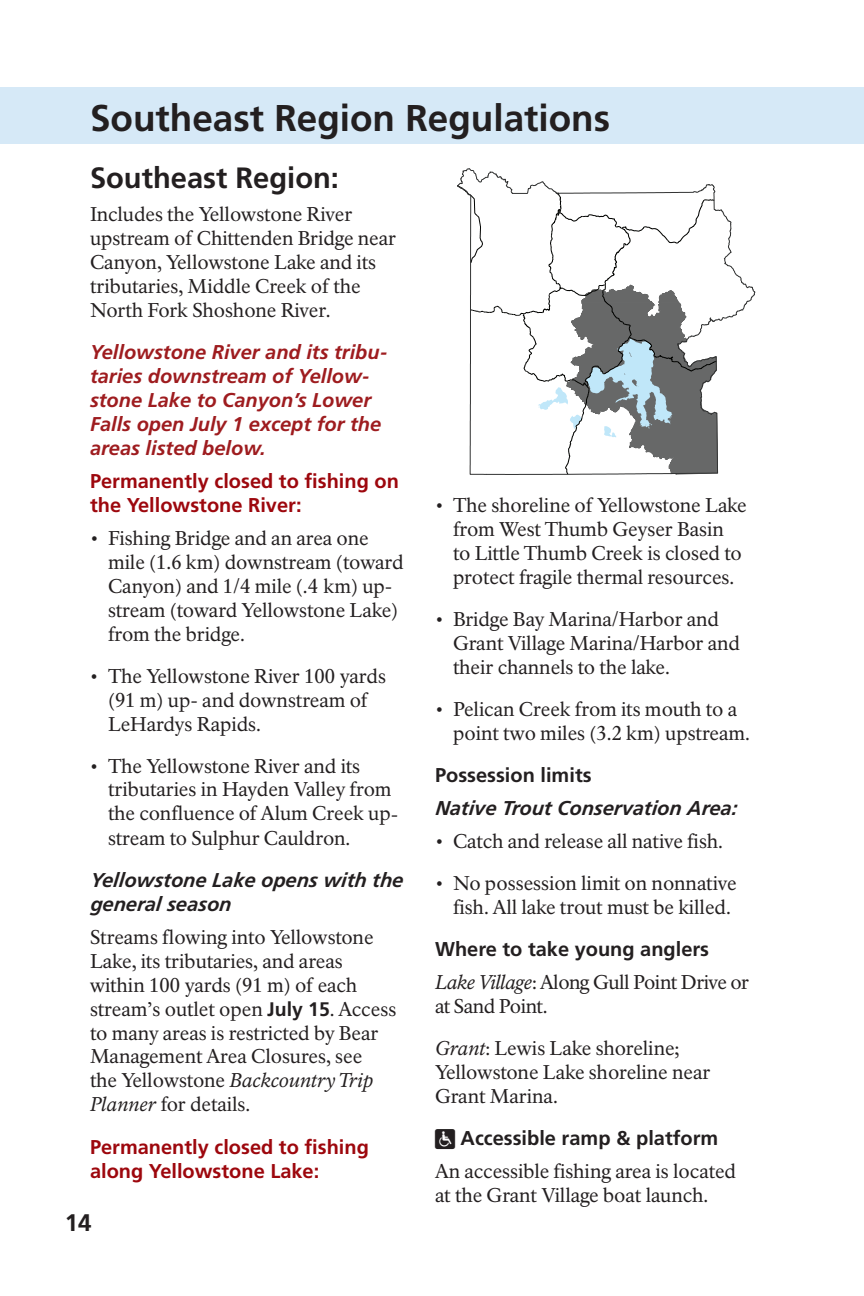
<style>
.page{position:relative;width:864px;height:1296px;background:#fff}
.page>*{position:absolute;margin:0;border:0;box-sizing:border-box;transform-origin:0 0}
.t1{font:700 37.2px "Frutiger LT Std";color:#231f20}
.t2{font:700 29.4px "Frutiger LT Std";color:#231f20}
.t3{font:700 24px "Frutiger LT Std";color:#231f20}
.t4{font:italic 700 20px/24px "Frutiger LT Std";color:#9e1c1f}
.t5{font:700 20px/24px "Frutiger LT Std";color:#9d070d}
.t6{font:italic 700 20px/24px "Frutiger LT Std";color:#231f20}
.t7{font:700 20px "Frutiger LT Std";color:#231f20}
.t8{font:19.6px/24px "NPS Rawlinson OT";letter-spacing:-.005em;color:#231f20}
.t9{font:19.6px/24px "NPS Rawlinson OT";letter-spacing:-.025em;color:#231f20}
.s1{font-family:"Frutiger LT Std";font-weight:700}
.s2{font-style:italic}
.s3{font-family:"NPSPICT1";font-weight:400}
</style>
<div class="page">
<div style="left:0;top:88px;width:828px;height:56px;background:#d6e9f7"></div>
<div style="left:828px;top:88px;width:36px;height:56px;background:#d6e9f7"></div>
<svg style="left:457px;top:168px;width:298px;height:307px"></svg>
<p class="t1" style="left:90px;top:96px;width:522px">Southeast Region Regulations</p>
<h3 class="t2" style="left:90px;top:160px;width:251px">Southeast Region:</h3>
<p class="t8" style="left:90px;top:202px;width:308px">Includes the Yellowstone River upstream of Chittenden Bridge near<br>Canyon, Yellowstone Lake and its tributaries, Middle Creek of the<br>North Fork Shoshone River.</p>
<p class="t4" style="left:90px;top:340px;width:299px">Yellowstone River and its tribu&shy;taries downstream of Yellow&shy;stone Lake to Canyon’s Lower<br>Falls open July 1 except for the areas listed below.</p>
<p class="t5" style="left:90px;top:469px;width:310px">Permanently closed to fishing on the Yellowstone River:</p>
<p class="t8" style="left:108px;top:526px;width:297px;text-indent:-18px">• Fishing Bridge and an area one mile (1.6 km) downstream (toward<br>Canyon) and 1/4 mile (.4 km) up&shy;stream (toward Yellowstone Lake) from the bridge.</p>
<p class="t8" style="left:108px;top:664px;width:280px;text-indent:-18px">• The Yellowstone River 100 yards (91 m) up- and downstream of<br>LeHardys Rapids.</p>
<p class="t8" style="left:108px;top:754px;width:292px;text-indent:-18px">• The Yellowstone River and its tributaries in Hayden Valley from the confluence of Alum Creek up&shy;stream to Sulphur Cauldron.</p>
<p class="t6" style="left:90px;top:868px;width:317px">Yellowstone Lake opens with the general season</p>
<p class="t8" style="left:90px;top:925px;width:308px">Streams flowing into Yellowstone<br>Lake, its tributaries, and areas within 100 yards (91 m) of each stream’s outlet open <span class="s1">July 15</span>. Access to many areas is restricted by Bear<br>Management Area Closures, see<br>the Yellowstone <span class="s2">Backcountry Trip<br>Planner</span> for details.</p>
<p class="t5" style="left:90px;top:1135px;width:280px">Permanently closed to fishing along Yellowstone Lake:</p>
<p class="t8" style="left:453px;top:493px;width:295px;text-indent:-18px">• The shoreline of Yellowstone Lake from West Thumb Geyser Basin<br>to Little Thumb Creek is closed to protect fragile thermal resources.</p>
<p class="t8" style="left:453px;top:607px;width:289px;text-indent:-18px">• Bridge Bay Marina/Harbor and<br>Grant Village Marina/Harbor and their channels to the lake.</p>
<p class="t8" style="left:453px;top:697px;width:299px;text-indent:-18px">• Pelican Creek from its mouth to a point two miles (3.2 km) upstream.</p>
<p class="t7" style="left:435px;top:763px;width:158px">Possession limits</p>
<h5 class="t6" style="left:435px;top:796px;width:306px">Native Trout Conservation Area:</h5>
<p class="t8" style="left:435px;top:829px;width:290px">• Catch and release all native fish.</p>
<p class="t8" style="left:435px;top:871px;width:303px;text-align:right">• No possession limit on nonnative fish. All lake trout must be killed.</p>
<p class="t7" style="left:435px;top:937px;width:276px">Where to take young anglers</p>
<p class="t9" style="left:435px;top:970px;width:316px"><span class="s2">Lake Village</span>: Along Gull Point Drive or at Sand Point.</p>
<p class="t8" style="left:435px;top:1036px;width:277px"><span class="s2">Grant</span>: Lewis Lake shoreline;<br>Yellowstone Lake shoreline near<br>Grant Marina.</p>
<p class="t7" style="left:435px;top:1126px;width:285px"><span class="s3">ô</span> Accessible ramp &amp; platform</p>
<p class="t8" style="left:435px;top:1159px;width:303px">An accessible fishing area is located at the Grant Village boat launch.</p>
<p class="t3" style="left:65px;top:1209px;width:28px">14</p>
</div>
